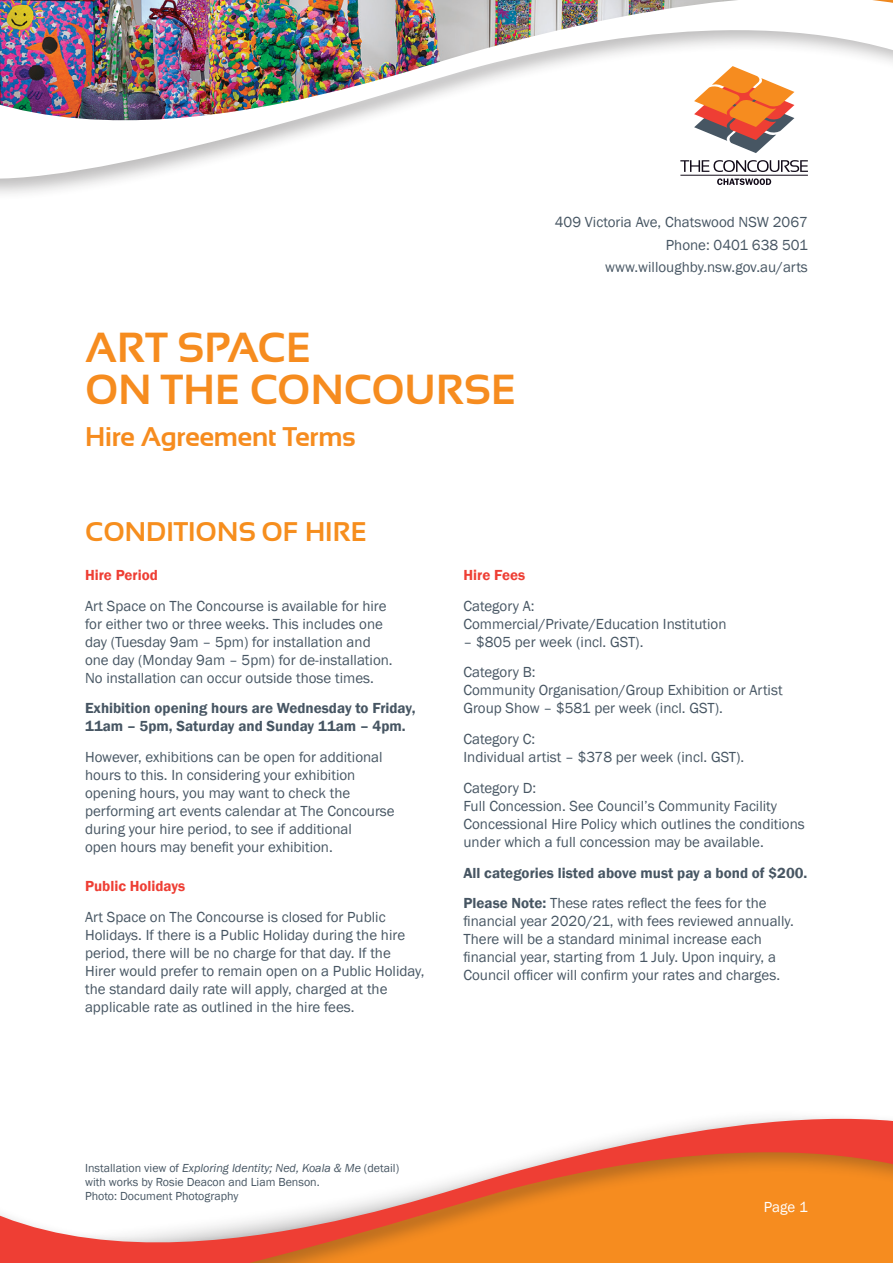
<style>
.page{position:relative;width:893px;height:1263px;background:#fff}
.page>*{position:absolute;margin:0;border:0;box-sizing:border-box;transform-origin:0 0}
.t1{font:700 42px/42px "Sansation";color:#f68c1f}
.t2{font:700 27px "Sansation";letter-spacing:-.01em;color:#f68c1f}
.t3{font:700 27px "Sansation";color:#f68e1e}
.t4{font:15px/18px "Franklin Gothic";color:#475663}
.t5{font:600 15px/18px "Franklin Gothic";color:#475663}
.t6{font:600 15px "Franklin Gothic";color:#ee3e34}
.t7{font:15px "Franklin Gothic";color:#fff}
.t8{font:12px/14.4px "Franklin Gothic";color:#475663}
.s1{font-weight:400}
.s2{font-style:italic}
</style>
<div class="page">
<svg style="left:0;top:1117px;width:893px;height:146px"></svg>
<img style="left:0;top:0;width:893px;height:194px">
<h1 class="t1" style="left:85px;top:327px;width:433px">ART SPACE<br>ON THE CONCOURSE</h1>
<h2 class="t2" style="left:85px;top:422px;width:272px">Hire Agreement Terms</h2>
<p class="t4" style="left:555px;top:212px;width:255px;line-height:22.2px;text-align:right">409 Victoria Ave, Chatswood NSW 2067<br>Phone: 0401 638 501 www.willoughby.nsw.gov.au/arts</p>
<h2 class="t3" style="left:85px;top:516px;width:284px">CONDITIONS OF HIRE</h2>
<p class="t6" style="left:85px;top:566px;width:74px">Hire Period</p>
<p class="t4" style="left:85px;top:597px;width:309px">Art Space on The Concourse is available for hire for either two or three weeks. This includes one day (Tuesday 9am – 5pm) for installation and one day (Monday 9am – 5pm) for de-installation.<br>No installation can occur outside those times.</p>
<p class="t5" style="left:85px;top:699px;width:332px">Exhibition opening hours are Wednesday to Friday,<br>11am – 5pm, Saturday and Sunday 11am – 4pm.</p>
<p class="t4" style="left:85px;top:748px;width:311px">However, exhibitions can be open for additional hours to this. In considering your exhibition opening hours, you may want to check the performing art events calendar at The Concourse during your hire period, to see if additional<br>open hours may benefit your exhibition.</p>
<p class="t6" style="left:85px;top:877px;width:102px">Public Holidays</p>
<p class="t4" style="left:85px;top:908px;width:341px">Art Space on The Concourse is closed for Public Holidays. If there is a Public Holiday during the hire period, there will be no charge for that day. If the Hirer would prefer to remain open on a Public Holiday, the standard daily rate will apply, charged at the applicable rate as outlined in the hire fees.</p>
<p class="t6" style="left:463px;top:566px;width:63px">Hire Fees</p>
<p class="t4" style="left:463px;top:597px;width:265px">Category A:<br>Commercial/Private/Education Institution</p>
<p class="t4" style="left:463px;top:626px;width:181px;line-height:30.8px">– $805 per week (incl. GST).<br>Category B:</p>
<p class="t4" style="left:463px;top:682px;width:321px">Community Organisation/Group Exhibition or Artist<br>Group Show – $581 per week (incl. GST).</p>
<p class="t4" style="left:463px;top:730px;width:282px">Category C:<br>Individual artist – $378 per week (incl. GST).</p>
<p class="t4" style="left:463px;top:779px;width:343px">Category D:<br>Full Concession. See Council’s Community Facility Concessional Hire Policy which outlines the conditions under which a full concession may be available.</p>
<p class="t5" style="left:463px;top:857px;width:345px;line-height:30.8px">All categories listed above must pay a bond of $200.<br>Please Note: <span class="s1">These rates reflect the fees for the</span></p>
<p class="t4" style="left:463px;top:913px;width:332px">financial year 2020/21, with fees reviewed annually.<br>There will be a standard minimal increase each financial year, starting from 1 July. Upon inquiry, a Council officer will confirm your rates and charges.</p>
<p class="t8" style="left:85px;top:1161px;width:316px">Installation view of <span class="s2">Exploring Identity; Ned, Koala &amp; Me</span> (detail) with works by Rosie Deacon and Liam Benson.<br>Photo: Document Photography</p>
<p class="t7" style="left:764px;top:1197px;width:45px">Page 1</p>
</div>
